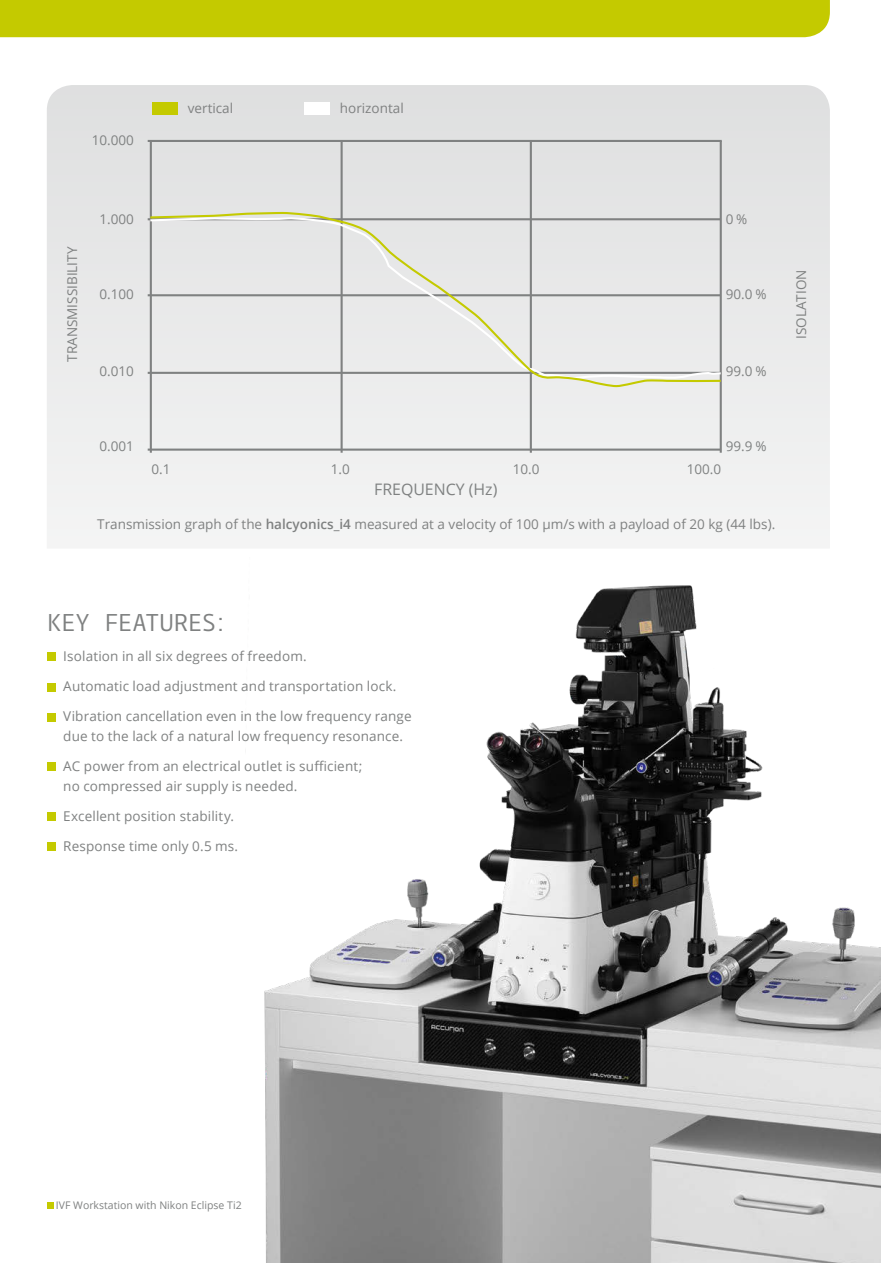
<style>
.page{position:relative;width:881px;height:1263px;background:#fff}
.page>*{position:absolute;margin:0;border:0;box-sizing:border-box;transform-origin:0 0}
.t1{font:24px "Fedra Mono Std";letter-spacing:-.01em;color:#7f8181}
.t2{font:15.9px "Open Sans";color:#7f8181}
.t3{font:13.5px/19.5px "Open Sans";letter-spacing:.01em;color:#7f8181}
.t4{font:10.5px "Open Sans";color:#7f8181}
.s1{font-weight:600}
</style>
<div class="page">
<img style="left:264px;top:585px;width:616px;height:678px">
<hr style="left:880px;top:0;width:1px;height:1263px;background:#7f8181">
<div style="left:0;top:0;width:829px;height:37px;background:#c4ca00"></div>
<svg style="left:47px;top:85px;width:782px;height:463px"></svg>
<div style="left:152px;top:102px;width:25px;height:13px;background:#c4ca00"></div>
<div style="left:304px;top:102px;width:25px;height:13px;background:#fff"></div>
<hr style="left:148px;top:140px;width:573px;height:2px;background:#7f8181">
<hr style="left:148px;top:449px;width:572px;height:2px;background:#7f8181">
<hr style="left:150px;top:141px;width:2px;height:312px;background:#7f8181">
<hr style="left:340px;top:141px;width:2px;height:312px;background:#7f8181">
<hr style="left:529px;top:141px;width:2px;height:312px;background:#7f8181">
<hr style="left:719px;top:141px;width:2px;height:312px;background:#7f8181">
<svg style="left:148px;top:211px;width:574px;height:177px;background:#e3e3df"></svg>
<div style="left:47px;top:653px;width:8px;height:8px;background:#c4ca00"></div>
<div style="left:47px;top:683px;width:8px;height:8px;background:#c4ca00"></div>
<div style="left:47px;top:713px;width:8px;height:8px;background:#c4ca00"></div>
<div style="left:47px;top:763px;width:8px;height:8px;background:#c4ca00"></div>
<div style="left:47px;top:812px;width:8px;height:9px;background:#c4ca00"></div>
<div style="left:47px;top:842px;width:8px;height:9px;background:#c4ca00"></div>
<svg style="left:47px;top:1202px;width:6px;height:6px"></svg>
<p class="t3" style="left:92px;top:130px;width:44px">10.000</p>
<p class="t3" style="left:188px;top:98px;width:47px">vertical</p>
<p class="t3" style="left:340px;top:98px;width:65px">horizontal</p>
<p class="t3" style="left:62px;top:362px;width:116px;rotate:-90deg">TRANSMISSIBILITY</p>
<p class="t3" style="left:99px;top:209px;width:36px">1.000</p>
<p class="t3" style="left:99px;top:284px;width:36px">0.100</p>
<p class="t3" style="left:99px;top:361px;width:36px">0.010</p>
<p class="t3" style="left:725px;top:209px;width:23px">0 %</p>
<p class="t3" style="left:725px;top:284px;width:42px">90.0 %</p>
<p class="t3" style="left:725px;top:361px;width:42px">99.0 %</p>
<p class="t3" style="left:791px;top:339px;width:71px;rotate:-90deg">ISOLATION</p>
<p class="t3" style="left:99px;top:436px;width:36px">0.001</p>
<p class="t3" style="left:725px;top:436px;width:42px">99.9 %</p>
<p class="t3" style="left:151px;top:459px;width:21px">0.1</p>
<p class="t3" style="left:330px;top:459px;width:21px">1.0</p>
<p class="t3" style="left:512px;top:459px;width:28px">10.0</p>
<p class="t3" style="left:686px;top:459px;width:36px">100.0</p>
<p class="t2" style="left:374px;top:478px;width:125px">FREQUENCY (Hz)</p>
<p class="t3" style="left:97px;top:514px;width:679px">Transmission graph of the <span class="s1">halcyonics_i4</span> measured at a velocity of 100 μm/s with a payload of 20 kg (44 lbs).</p>
<h1 class="t1" style="left:47px;top:608px;width:183px">KEY FEATURES:</h1>
<p class="t3" style="left:63px;top:646px;width:245px">Isolation in all six degrees of freedom.</p>
<p class="t3" style="left:63px;top:676px;width:334px">Automatic load adjustment and transportation lock.</p>
<p class="t3" style="left:63px;top:706px;width:349px">Vibration cancellation even in the low frequency range due to the lack of a natural low frequency resonance.</p>
<p class="t3" style="left:63px;top:756px;width:300px">AC power from an electrical outlet is sufficient; no compressed air supply is needed.</p>
<p class="t3" style="left:63px;top:806px;width:172px">Excellent position stability.</p>
<p class="t3" style="left:63px;top:836px;width:176px">Response time only 0.5 ms.</p>
<p class="t4" style="left:56px;top:1197px;width:187px">IVF Workstation with Nikon Eclipse Ti2</p>
</div>
